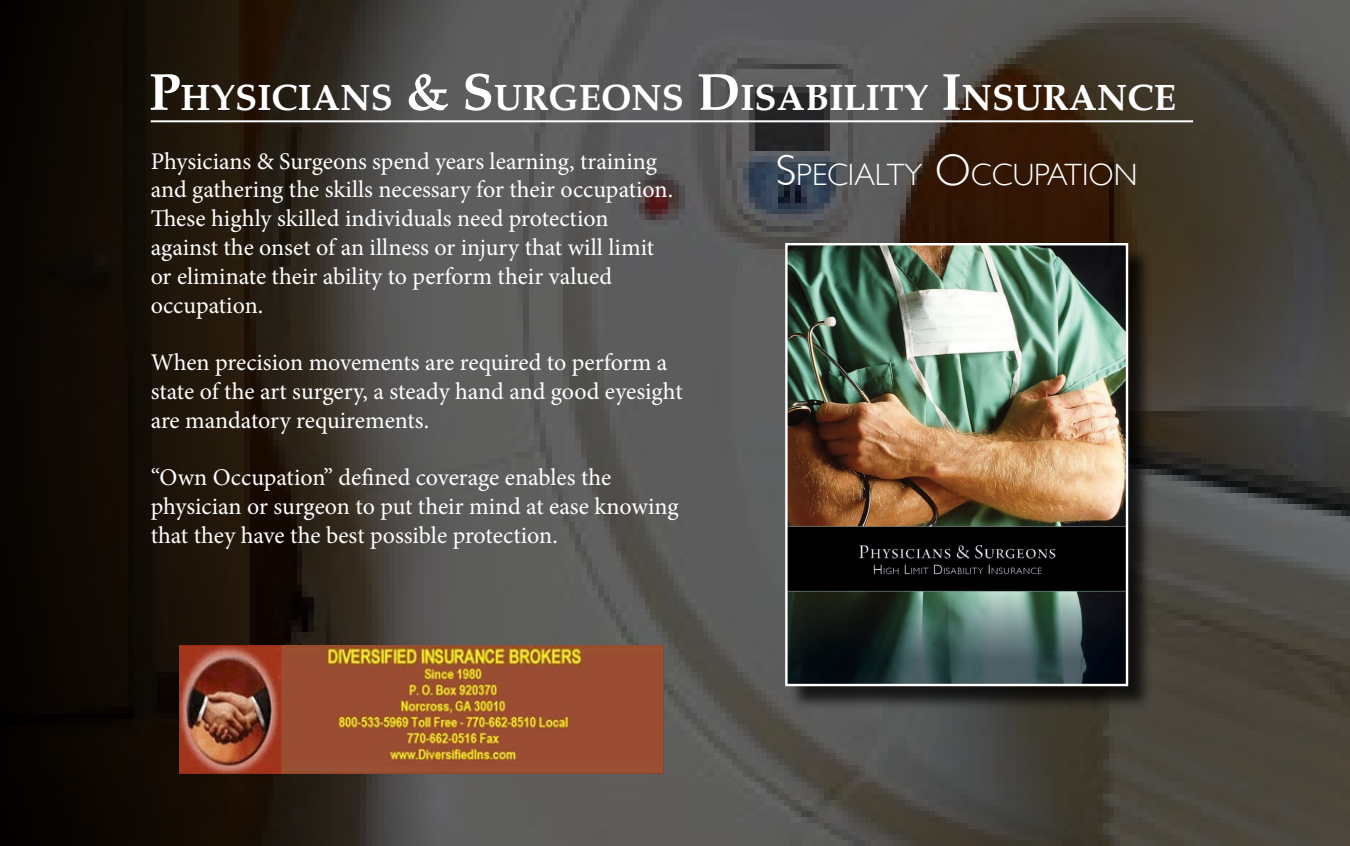
<style>
.page{position:relative;width:1350px;height:846px;background:#fff}
.page>*{position:absolute;margin:0;border:0;box-sizing:border-box;transform-origin:0 0}
.t1{font:700 36.4px "Palatino";color:#fff}
.t2{font:300 30.8px "Gill Sans";color:#fff}
.t3{font:24px/28.8px "Minion Pro";color:#fff}
.s1{font-size:52px}
.s2{font-size:44px}
</style>
<div class="page">
<img style="left:0;top:0;width:1350px;height:846px">
<hr style="left:151px;top:120px;width:1042px;height:2px;background:#fff">
<div style="left:788px;top:246px;width:365px;height:465px;background:#000;opacity:.75"></div>
<img style="left:788px;top:246px;width:337px;height:437px">
<div style="left:785px;top:243px;width:343px;height:443px;border:2px solid #fff"></div>
<img style="left:179px;top:645px;width:484px;height:129px">
<h1 class="t1" style="left:149px;top:76px;width:1029px"><span class="s1">P</span>HYSICIANS <span class="s1">&amp; S</span>URGEONS <span class="s1">D</span>ISABILITY <span class="s1">I</span>NSURANCE</h1>
<p class="t3" style="left:151px;top:147px;width:524px">Physicians &amp; Surgeons spend years learning, training and gathering the skills necessary for their occupation.<br>These highly skilled individuals need protection against the onset of an illness or injury that will limit or eliminate their ability to perform their valued occupation.</p>
<p class="t3" style="left:151px;top:348px;width:533px">When precision movements are required to perform a state of the art surgery, a steady hand and good eyesight are mandatory requirements.</p>
<p class="t3" style="left:151px;top:463px;width:529px">“Own Occupation” defined coverage enables the physician or surgeon to put their mind at ease knowing that they have the best possible protection.</p>
<p class="t2" style="left:776px;top:157px;width:364px"><span class="s2">S</span>PECIALTY <span class="s2">O</span>CCUPATION</p>
</div>
